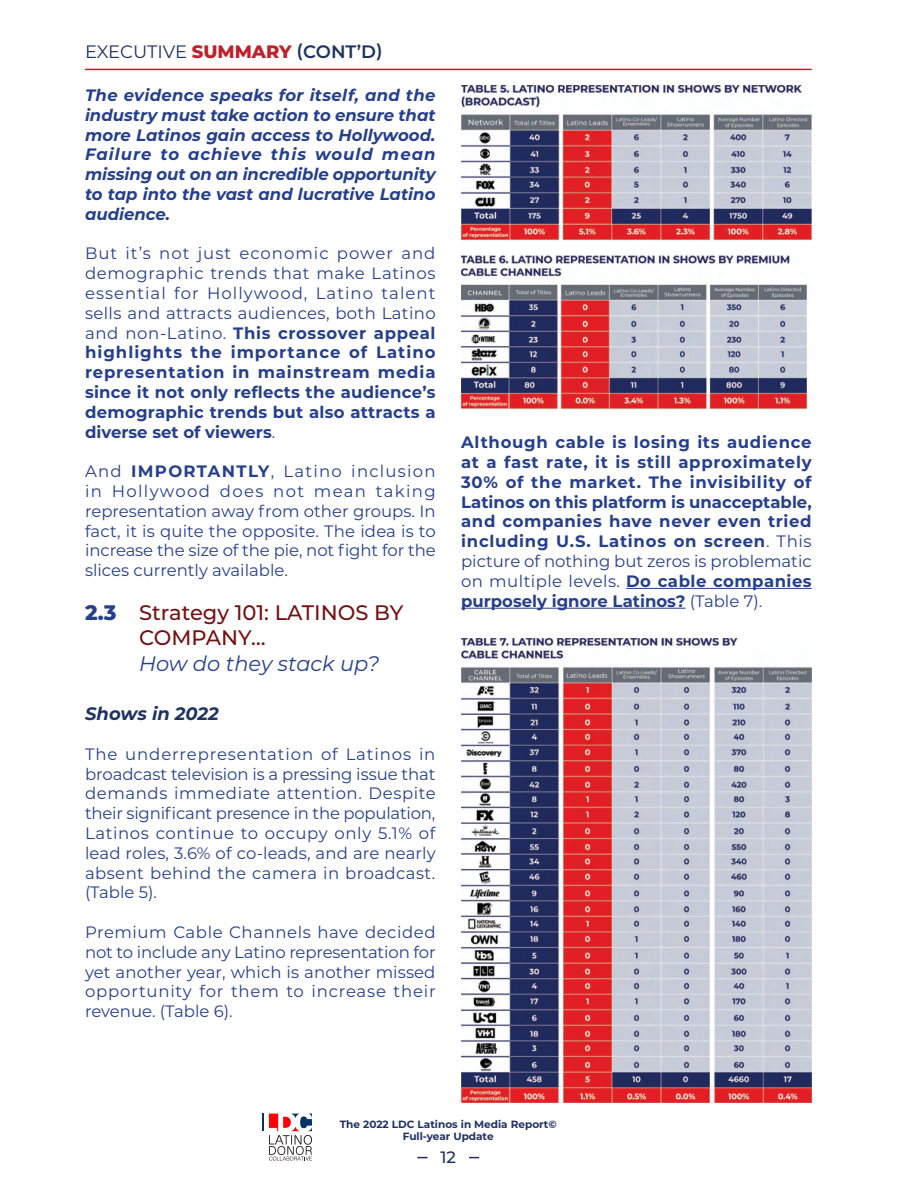
<style>
.page{position:relative;width:918px;height:1188px;background:#fff}
.page>*{position:absolute;margin:0;border:0;box-sizing:border-box;transform-origin:0 0}
.Subtítulo-2{font:500 21px/25.2px "Montserrat";color:#760f11}
.Subtítulo-2-2{font:italic 21px "Montserrat";color:#253f8e}
.t1{font:18px "Montserrat";letter-spacing:-.01em;color:#1f3362}
.t2{font:italic 700 18px "Montserrat";color:#1f3362}
.t3{font:700 16.5px/19.8px "Montserrat";letter-spacing:.015em;color:#253f8e;text-align:justify}
.t4{font:16.5px/19.8px "Montserrat";letter-spacing:.01em;color:#253f8e;text-align:justify}
.t5{font:italic 700 16.5px/19.8px "Montserrat";color:#253f8e;text-align:justify}
.t6{font:500 16.5px "Montserrat";color:#1f3362}
.t7{font:700 10.5px/12px "Montserrat";color:#203062;text-align:center}
.s1{font-weight:800;color:#c1202a}
.s2{font-weight:600}
.s3{font-weight:400}
.s4{font-weight:700}
.s5{font-weight:800;color:#253f8e}
</style>
<div class="page">
<svg style="left:263px;top:1114px;width:49px;height:47px"></svg>
<hr style="left:85px;top:69px;width:727px;height:1px;background:#c4202a">
<img style="left:461px;top:85px;width:351px;height:156px">
<img style="left:461px;top:256px;width:349px;height:153px">
<img style="left:461px;top:638px;width:351px;height:465px">
<hr style="left:626px;top:588px;width:186px;height:1px;background:#253f8e">
<hr style="left:461px;top:608px;width:225px;height:1px;background:#253f8e">
<p class="t1" style="left:85px;top:39px;width:299px">EXECUTIVE <span class="s1">SUMMARY</span> <span class="s2">(CONT’D)</span></p>
<p class="t5" style="left:85px;top:84px;width:352px">The evidence speaks for itself, and the industry must take action to ensure that more Latinos gain access to Hollywood.<br>Failure to achieve this would mean missing out on an incredible opportunity to tap into the vast and lucrative Latino audience.</p>
<p class="t3" style="left:85px;top:243px;width:352px"><span class="s3">But it’s not just economic power and demographic trends that make Latinos essential for Hollywood, Latino talent sells and attracts audiences, both Latino and non-Latino.</span> This crossover appeal highlights the importance of Latino representation in mainstream media since it not only reflects the audience’s demographic trends but also attracts a diverse set of viewers<span class="s3">.</span></p>
<p class="t4" style="left:85px;top:461px;width:352px">And <span class="s4">IMPORTANTLY</span>, Latino inclusion in Hollywood does not mean taking representation away from other groups. In fact, it is quite the opposite. The idea is to increase the size of the pie, not fight for the slices currently available.</p>
<p class="Subtítulo-2" style="left:139px;top:599px;width:266px;text-indent:-54px"><span class="s5">2.3</span> Strategy 101: LATINOS BY<br>COMPANY…</p>
<p class="Subtítulo-2-2" style="left:139px;top:649px;width:242px">How do they stack up?</p>
<p class="t2" style="left:85px;top:701px;width:135px">Shows in 2022</p>
<p class="t4" style="left:85px;top:744px;width:352px">The underrepresentation of Latinos in broadcast television is a pressing issue that demands immediate attention. Despite their significant presence in the population, Latinos continue to occupy only 5.1% of lead roles, 3.6% of co-leads, and are nearly absent behind the camera in broadcast. (Table 5).</p>
<p class="t4" style="left:85px;top:922px;width:352px">Premium Cable Channels have decided not to include any Latino representation for yet another year, which is another missed opportunity for them to increase their revenue. (Table 6).</p>
<p class="t3" style="left:461px;top:432px;width:352px">Although cable is losing its audience at a fast rate, it is still approximately 30% of the market. The invisibility of Latinos on this platform is unacceptable, and companies have never even tried including U.S. Latinos on screen<span class="s3">. This picture of nothing but zeros is problematic on multiple levels.</span> Do cable companies purposely ignore Latinos? <span class="s3">(Table 7).</span></p>
<p class="t7" style="left:340px;top:1118px;width:218px">The 2022 LDC Latinos in Media Report©<br>Full-year Update</p>
<p class="t6" style="left:441px;top:1145px;width:17px">12</p>
</div>
